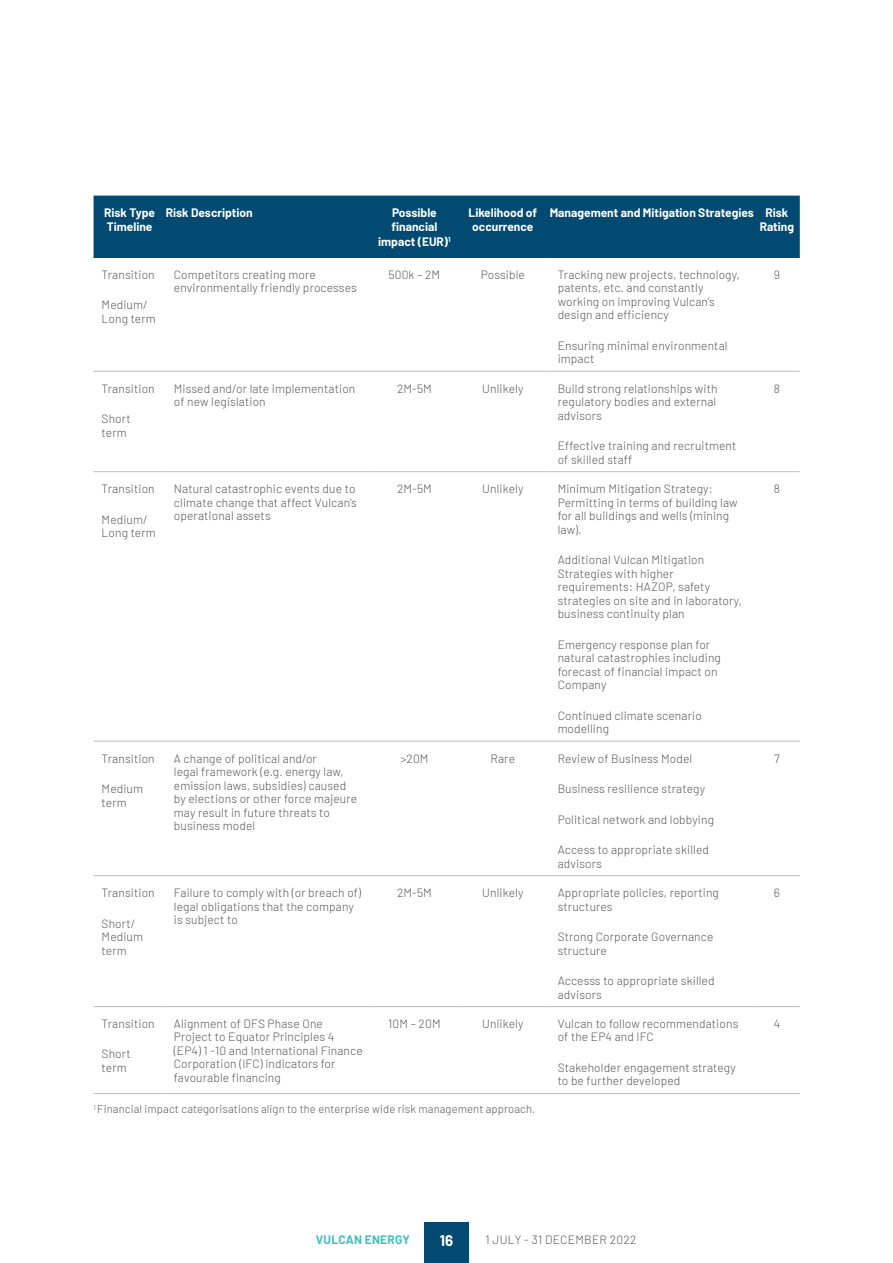
<style>
.page{position:relative;width:893px;height:1263px;background:#fff}
.page>*{position:absolute;margin:0;border:0;box-sizing:border-box;transform-origin:0 0}
.t1{font:700 15px "Barlow";color:#fff}
.Table_body_2{font:300 12px/13.5px "Barlow";letter-spacing:.01em;color:#57585a}
.Table_heading{font:700 12px/14.4px "Barlow";color:#fff;text-align:center}
.t2{font:700 12px "Barlow";letter-spacing:.02em;color:#42c0bd}
.Notes{font:300 11.25px "Barlow";letter-spacing:.01em;color:#57585a}
</style>
<div class="page">
<div style="left:94px;top:196px;width:706px;height:61px;background:#024a72"></div>
<hr style="left:94px;top:257px;width:72px;height:1px;background:#024a72">
<hr style="left:166px;top:257px;width:207px;height:1px;background:#024a72">
<hr style="left:373px;top:257px;width:83px;height:1px;background:#024a72">
<hr style="left:456px;top:257px;width:94px;height:1px;background:#024a72">
<hr style="left:550px;top:257px;width:204px;height:1px;background:#024a72">
<hr style="left:754px;top:257px;width:46px;height:1px;background:#024a72">
<hr style="left:94px;top:371px;width:72px;height:1px;background:#bcbdc0">
<hr style="left:166px;top:371px;width:207px;height:1px;background:#bcbdc0">
<hr style="left:373px;top:371px;width:83px;height:1px;background:#bcbdc0">
<hr style="left:456px;top:371px;width:94px;height:1px;background:#bcbdc0">
<hr style="left:550px;top:371px;width:204px;height:1px;background:#bcbdc0">
<hr style="left:754px;top:371px;width:46px;height:1px;background:#bcbdc0">
<hr style="left:94px;top:471px;width:72px;height:1px;background:#bcbdc0">
<hr style="left:94px;top:741px;width:72px;height:1px;background:#bcbdc0">
<hr style="left:166px;top:471px;width:207px;height:1px;background:#bcbdc0">
<hr style="left:166px;top:741px;width:207px;height:1px;background:#bcbdc0">
<hr style="left:373px;top:471px;width:83px;height:1px;background:#bcbdc0">
<hr style="left:373px;top:741px;width:83px;height:1px;background:#bcbdc0">
<hr style="left:456px;top:471px;width:94px;height:1px;background:#bcbdc0">
<hr style="left:456px;top:741px;width:94px;height:1px;background:#bcbdc0">
<hr style="left:550px;top:471px;width:204px;height:1px;background:#bcbdc0">
<hr style="left:550px;top:741px;width:204px;height:1px;background:#bcbdc0">
<hr style="left:754px;top:471px;width:46px;height:1px;background:#bcbdc0">
<hr style="left:754px;top:741px;width:46px;height:1px;background:#bcbdc0">
<hr style="left:94px;top:875px;width:72px;height:1px;background:#bcbdc0">
<hr style="left:94px;top:1006px;width:72px;height:1px;background:#bcbdc0">
<hr style="left:94px;top:1093px;width:72px;height:1px;background:#bcbdc0">
<hr style="left:166px;top:875px;width:207px;height:1px;background:#bcbdc0">
<hr style="left:166px;top:1006px;width:207px;height:1px;background:#bcbdc0">
<hr style="left:166px;top:1093px;width:207px;height:1px;background:#bcbdc0">
<hr style="left:373px;top:875px;width:83px;height:1px;background:#bcbdc0">
<hr style="left:373px;top:1006px;width:83px;height:1px;background:#bcbdc0">
<hr style="left:373px;top:1093px;width:83px;height:1px;background:#bcbdc0">
<hr style="left:456px;top:875px;width:94px;height:1px;background:#bcbdc0">
<hr style="left:456px;top:1006px;width:94px;height:1px;background:#bcbdc0">
<hr style="left:456px;top:1093px;width:94px;height:1px;background:#bcbdc0">
<hr style="left:550px;top:875px;width:204px;height:1px;background:#bcbdc0">
<hr style="left:550px;top:1006px;width:204px;height:1px;background:#bcbdc0">
<hr style="left:550px;top:1093px;width:204px;height:1px;background:#bcbdc0">
<hr style="left:754px;top:875px;width:46px;height:1px;background:#bcbdc0">
<hr style="left:754px;top:1006px;width:46px;height:1px;background:#bcbdc0">
<hr style="left:754px;top:1093px;width:46px;height:1px;background:#bcbdc0">
<div style="left:424px;top:1222px;width:45px;height:41px;background:#024a72"></div>
<p class="Table_heading" style="left:104px;top:204px;width:52px;text-align:left">Risk Type<br>Timeline</p>
<p class="Table_heading" style="left:166px;top:204px;width:88px">Risk Description</p>
<p class="Table_heading" style="left:378px;top:204px;width:74px">Possible financial impact (EUR)<sup>1</sup></p>
<p class="Table_heading" style="left:469px;top:204px;width:70px">Likelihood of occurrence</p>
<p class="Table_heading" style="left:550px;top:204px;width:206px">Management and Mitigation Strategies</p>
<p class="Table_heading" style="left:760px;top:204px;width:36px">Risk<br>Rating</p>
<p class="Table_body_2" style="left:102px;top:267px;width:55px">Transition</p>
<p class="Table_body_2" style="left:102px;top:297px;width:56px">Medium/<br>Long term</p>
<p class="Table_body_2" style="left:174px;top:267px;width:184px">Competitors creating more environmentally friendly processes</p>
<p class="Table_body_2" style="left:389px;top:267px;width:53px">500k – 2M</p>
<p class="Table_body_2" style="left:481px;top:267px;width:46px">Possible</p>
<p class="Table_body_2" style="left:558px;top:267px;width:184px">Tracking new projects, technology, patents, etc. and constantly working on improving Vulcan’s design and efficiency</p>
<p class="Table_body_2" style="left:558px;top:338px;width:171px">Ensuring minimal environmental impact</p>
<p class="Table_body_2" style="left:774px;top:267px;width:8px">9</p>
<p class="Table_body_2" style="left:102px;top:381px;width:55px">Transition</p>
<p class="Table_body_2" style="left:102px;top:411px;width:31px">Short term</p>
<p class="Table_body_2" style="left:102px;top:481px;width:55px">Transition</p>
<p class="Table_body_2" style="left:102px;top:512px;width:56px">Medium/<br>Long term</p>
<p class="Table_body_2" style="left:102px;top:750px;width:55px">Transition</p>
<p class="Table_body_2" style="left:102px;top:781px;width:43px">Medium term</p>
<p class="Table_body_2" style="left:102px;top:885px;width:55px">Transition</p>
<p class="Table_body_2" style="left:102px;top:915px;width:43px">Short/<br>Medium term</p>
<p class="Table_body_2" style="left:102px;top:1016px;width:55px">Transition</p>
<p class="Table_body_2" style="left:102px;top:1046px;width:31px">Short term</p>
<p class="Table_body_2" style="left:174px;top:381px;width:183px">Missed and/or late implementation of new legislation</p>
<p class="Table_body_2" style="left:397px;top:381px;width:36px">2M-5M</p>
<p class="Table_body_2" style="left:482px;top:381px;width:43px">Unlikely</p>
<p class="Table_body_2" style="left:558px;top:381px;width:161px;text-align:justify">Build strong relationships with regulatory bodies and external advisors</p>
<p class="Table_body_2" style="left:558px;top:438px;width:180px">Effective training and recruitment of skilled staff</p>
<p class="Table_body_2" style="left:174px;top:481px;width:185px">Natural catastrophic events due to climate change that affect Vulcan’s operational assets</p>
<p class="Table_body_2" style="left:397px;top:481px;width:36px">2M-5M</p>
<p class="Table_body_2" style="left:482px;top:481px;width:43px">Unlikely</p>
<p class="Table_body_2" style="left:558px;top:481px;width:181px">Minimum Mitigation Strategy:<br>Permitting in terms of building law for all buildings and wells (mining law).</p>
<p class="Table_body_2" style="left:558px;top:552px;width:186px">Additional Vulcan Mitigation<br>Strategies with higher requirements: HAZOP, safety strategies on site and in laboratory, business continuity plan</p>
<p class="Table_body_2" style="left:558px;top:637px;width:165px">Emergency response plan for natural catastrophies including forecast of financial impact on<br>Company</p>
<p class="Table_body_2" style="left:558px;top:708px;width:146px">Continued climate scenario modelling</p>
<p class="Table_body_2" style="left:174px;top:750px;width:185px">A change of political and/or<br>legal framework (e.g. energy law, emission laws, subsidies) caused by elections or other force majeure may result in future threats to business model</p>
<p class="Table_body_2" style="left:400px;top:750px;width:30px">&gt;20M</p>
<p class="Table_body_2" style="left:491px;top:750px;width:26px">Rare</p>
<p class="Table_body_2" style="left:558px;top:750px;width:136px">Review of Business Model</p>
<p class="Table_body_2" style="left:558px;top:781px;width:149px">Business resilience strategy</p>
<p class="Table_body_2" style="left:558px;top:811px;width:158px">Political network and lobbying</p>
<p class="Table_body_2" style="left:558px;top:842px;width:153px">Access to appropriate skilled advisors</p>
<p class="Table_body_2" style="left:174px;top:885px;width:189px">Failure to comply with (or breach of) legal obligations that the company is subject to</p>
<p class="Table_body_2" style="left:397px;top:885px;width:36px">2M-5M</p>
<p class="Table_body_2" style="left:482px;top:885px;width:43px">Unlikely</p>
<p class="Table_body_2" style="left:558px;top:885px;width:163px">Appropriate policies, reporting structures</p>
<p class="Table_body_2" style="left:558px;top:929px;width:157px">Strong Corporate Governance structure</p>
<p class="Table_body_2" style="left:558px;top:973px;width:158px">Accesss to appropriate skilled advisors</p>
<p class="Table_body_2" style="left:174px;top:1016px;width:190px">Alignment of DFS Phase One<br>Project to Equator Principles 4 (EP4) 1 -10 and International Finance<br>Corporation (IFC) indicators for favourable financing</p>
<p class="Table_body_2" style="left:388px;top:1016px;width:54px">10M – 20M</p>
<p class="Table_body_2" style="left:482px;top:1016px;width:43px">Unlikely</p>
<p class="Table_body_2" style="left:558px;top:1016px;width:182px">Vulcan to follow recommendations of the EP4 and IFC</p>
<p class="Table_body_2" style="left:558px;top:1060px;width:180px">Stakeholder engagement strategy to be further developed</p>
<p class="Notes" style="left:94px;top:1101px;width:443px"><sup>1</sup> Financial impact categorisations align to the enterprise wide risk management approach.</p>
<p class="Table_body_2" style="left:774px;top:381px;width:8px">8</p>
<p class="Table_body_2" style="left:774px;top:481px;width:8px">8</p>
<p class="Table_body_2" style="left:774px;top:750px;width:7px">7</p>
<p class="Table_body_2" style="left:774px;top:885px;width:8px">6</p>
<p class="Table_body_2" style="left:774px;top:1016px;width:8px">4</p>
<p class="t2" style="left:316px;top:1231px;width:95px">VULCAN ENERGY</p>
<p class="t1" style="left:440px;top:1229px;width:15px">16</p>
<p class="Table_body_2" style="left:485px;top:1232px;width:152px">1 JULY - 31 DECEMBER 2022</p>
</div>
